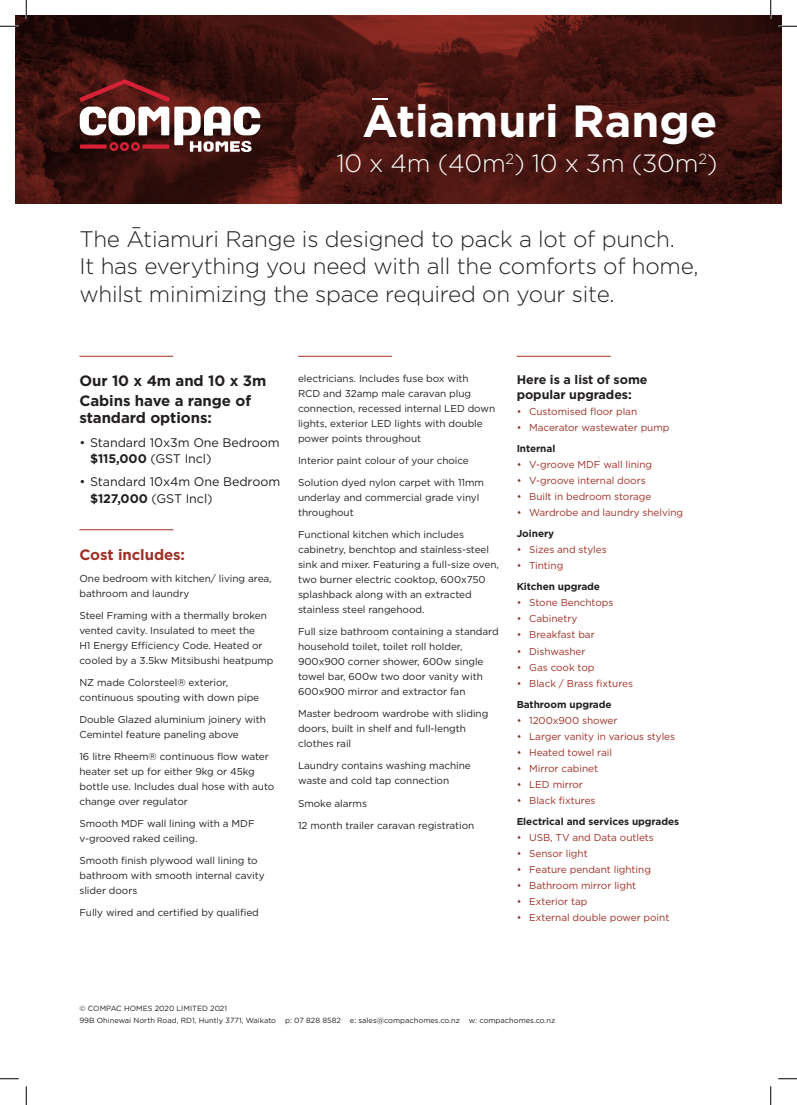
<style>
.page{position:relative;width:797px;height:1105px;background:#fff}
.page>*{position:absolute;margin:0;border:0;box-sizing:border-box;transform-origin:0 0}
.t1{font:700 45px "Gotham HTF";color:#fff}
.t2{font:300 25px "Gotham HTF";letter-spacing:-.01em;color:#fff}
.t3{font:300 22.5px/27.5px "Gotham HTF";letter-spacing:-.01em;color:#231f20}
.t4{font:700 15px/20px "Gotham HTF";letter-spacing:-.005em;color:#231f20}
.t5{font:700 15px "Gotham HTF";letter-spacing:-.005em;color:#9f3026}
.t6{font:12.5px/16.2px "Gotham HTF";letter-spacing:-.005em;color:#231f20}
.t7{font:700 12.5px/15px "Gotham HTF";letter-spacing:-.005em;color:#231f20}
.t8{font:10px/15px "Gotham HTF";letter-spacing:-.005em;color:#231f20}
.t9{font:10px "Gotham HTF";letter-spacing:-.005em;color:#9f3026}
.t10{font:700 10px "Gotham HTF";letter-spacing:-.005em;color:#231f20}
.t11{font:7.5px/12.1px "Gotham HTF";color:#231f20}
.s1{font-weight:700}
</style>
<div class="page">
<svg style="left:16px;top:16px;width:765px;height:187px;background:#421310"></svg>
<svg style="left:79px;top:79px;width:181px;height:73px"></svg>
<hr style="left:516px;top:356px;width:94px;height:1px;background:#9f3026">
<hr style="left:79px;top:356px;width:94px;height:1px;background:#9f3026">
<hr style="left:79px;top:529px;width:94px;height:1px;background:#9f3026">
<hr style="left:298px;top:356px;width:94px;height:1px;background:#9f3026">
<svg style="left:372px;top:98px;width:16px;height:2px"></svg>
<svg style="left:0;top:25px;width:19px;height:2px"></svg>
<svg style="left:778px;top:25px;width:19px;height:2px"></svg>
<svg style="left:0;top:1078px;width:19px;height:1px"></svg>
<svg style="left:778px;top:1078px;width:19px;height:1px"></svg>
<svg style="left:25px;top:0;width:2px;height:19px"></svg>
<svg style="left:25px;top:1086px;width:2px;height:19px"></svg>
<svg style="left:770px;top:0;width:1px;height:19px"></svg>
<svg style="left:770px;top:1086px;width:1px;height:19px"></svg>
<h1 class="t1" style="left:362px;top:95px;width:356px">Atiamuri Range</h1>
<h2 class="t2" style="left:336px;top:150px;width:382px">10 x 4m (40m<sup>2</sup>) 10 x 3m (30m<sup>2</sup>)</h2>
<h3 class="t3" style="left:79px;top:225px;width:620px">The Atiamuri Range is designed to pack a lot of punch.<br>It has everything you need with all the comforts of home, whilst minimizing the space required on your site.</h3>
<h3 class="t4" style="left:79px;top:370px;width:188px">Our 10 x 4m and 10 x 3m<br>Cabins have a range of</h3>
<h3 class="t4" style="left:79px;top:408px;width:134px">standard options:</h3>
<p class="t6" style="left:90px;top:434px;width:191px;text-indent:-11px">• Standard 10x3m One Bedroom <span class="s1">$115,000</span> (GST Incl)</p>
<p class="t6" style="left:90px;top:474px;width:192px;text-indent:-11px">• Standard 10x4m One Bedroom <span class="s1">$127,000</span> (GST Incl)</p>
<h3 class="t5" style="left:79px;top:546px;width:107px">Cost includes:</h3>
<p class="t8" style="left:79px;top:570px;width:194px">One bedroom with kitchen/ living area, bathroom and laundry</p>
<p class="t8" style="left:79px;top:607px;width:196px">Steel Framing with a thermally broken vented cavity. Insulated to meet the<br>H1 Energy Efficiency Code. Heated or cooled by a 3.5kw Mitsibushi heatpump</p>
<p class="t8" style="left:79px;top:675px;width:181px">NZ made Colorsteel® exterior, continuous spouting with down pipe</p>
<p class="t8" style="left:79px;top:712px;width:188px">Double Glazed aluminium joinery with<br>Cemintel feature paneling above</p>
<p class="t8" style="left:79px;top:749px;width:196px">16 litre Rheem® continuous flow water heater set up for either 9kg or 45kg bottle use. Includes dual hose with auto change over regulator</p>
<p class="t8" style="left:79px;top:816px;width:177px">Smooth MDF wall lining with a MDF v-grooved raked ceiling.</p>
<p class="t8" style="left:79px;top:853px;width:187px">Smooth finish plywood wall lining to bathroom with smooth internal cavity slider doors</p>
<p class="t8" style="left:79px;top:905px;width:181px">Fully wired and certified by qualified</p>
<p class="t8" style="left:298px;top:371px;width:199px">electricians. Includes fuse box with<br>RCD and 32amp male caravan plug connection, recessed internal LED down lights, exterior LED lights with double power points throughout</p>
<p class="t8" style="left:298px;top:453px;width:172px">Interior paint colour of your choice</p>
<p class="t8" style="left:298px;top:475px;width:187px">Solution dyed nylon carpet with 11mm underlay and commercial grade vinyl throughout</p>
<p class="t8" style="left:298px;top:527px;width:202px">Functional kitchen which includes cabinetry, benchtop and stainless-steel sink and mixer. Featuring a full-size oven, two burner electric cooktop, 600x750 splashback along with an extracted stainless steel rangehood.</p>
<p class="t8" style="left:298px;top:624px;width:202px">Full size bathroom containing a standard household toilet, toilet roll holder, 900x900 corner shower, 600w single towel bar, 600w two door vanity with 600x900 mirror and extractor fan</p>
<p class="t8" style="left:298px;top:706px;width:192px">Master bedroom wardrobe with sliding doors, built in shelf and full-length clothes rail</p>
<p class="t8" style="left:298px;top:758px;width:174px">Laundry contains washing machine waste and cold tap connection</p>
<p class="t8" style="left:298px;top:795px;width:70px">Smoke alarms</p>
<p class="t8" style="left:298px;top:817px;width:178px">12 month trailer caravan registration</p>
<p class="t7" style="left:516px;top:372px;width:132px">Here is a list of some popular upgrades:</p>
<p class="t9" style="left:516px;top:406px;width:122px">• Customised floor plan</p>
<p class="t9" style="left:516px;top:422px;width:154px">• Macerator wastewater pump</p>
<p class="t10" style="left:516px;top:443px;width:40px">Internal</p>
<p class="t9" style="left:516px;top:459px;width:137px">• V-groove MDF wall lining</p>
<p class="t9" style="left:516px;top:475px;width:130px">• V-groove internal doors</p>
<p class="t9" style="left:516px;top:491px;width:136px">• Built in bedroom storage</p>
<p class="t9" style="left:516px;top:507px;width:168px">• Wardrobe and laundry shelving</p>
<p class="t10" style="left:516px;top:528px;width:39px">Joinery</p>
<p class="t9" style="left:516px;top:544px;width:92px">• Sizes and styles</p>
<p class="t9" style="left:516px;top:560px;width:48px">• Tinting</p>
<p class="t10" style="left:516px;top:581px;width:85px">Kitchen upgrade</p>
<p class="t9" style="left:516px;top:597px;width:98px">• Stone Benchtops</p>
<p class="t9" style="left:516px;top:613px;width:62px">• Cabinetry</p>
<p class="t9" style="left:516px;top:629px;width:80px">• Breakfast bar</p>
<p class="t9" style="left:516px;top:645px;width:70px">• Dishwasher</p>
<p class="t9" style="left:516px;top:661px;width:79px">• Gas cook top</p>
<p class="t9" style="left:516px;top:677px;width:118px">• Black / Brass fixtures</p>
<p class="t10" style="left:516px;top:698px;width:96px">Bathroom upgrade</p>
<p class="t9" style="left:516px;top:715px;width:102px">• 1200x900 shower</p>
<p class="t9" style="left:516px;top:731px;width:160px">• Larger vanity in various styles</p>
<p class="t9" style="left:516px;top:747px;width:97px">• Heated towel rail</p>
<p class="t9" style="left:516px;top:763px;width:83px">• Mirror cabinet</p>
<p class="t9" style="left:516px;top:779px;width:68px">• LED mirror</p>
<p class="t9" style="left:516px;top:795px;width:80px">• Black fixtures</p>
<p class="t10" style="left:516px;top:816px;width:164px">Electrical and services upgrades</p>
<p class="t9" style="left:516px;top:832px;width:139px">• USB, TV and Data outlets</p>
<p class="t9" style="left:516px;top:848px;width:73px">• Sensor light</p>
<p class="t9" style="left:516px;top:864px;width:136px">• Feature pendant lighting</p>
<p class="t9" style="left:516px;top:880px;width:121px">• Bathroom mirror light</p>
<p class="t9" style="left:516px;top:896px;width:72px">• Exterior tap</p>
<p class="t9" style="left:516px;top:912px;width:154px">• External double power point</p>
<p class="t11" style="left:79px;top:1002px;width:477px">© COMPAC HOMES 2020 LIMITED 2021<br>99B Ohinewai North Road, RD1, Huntly 3771, Waikato p: 07 828 8582 e: sales@compachomes.co.nz w: compachomes.co.nz</p>
</div>
